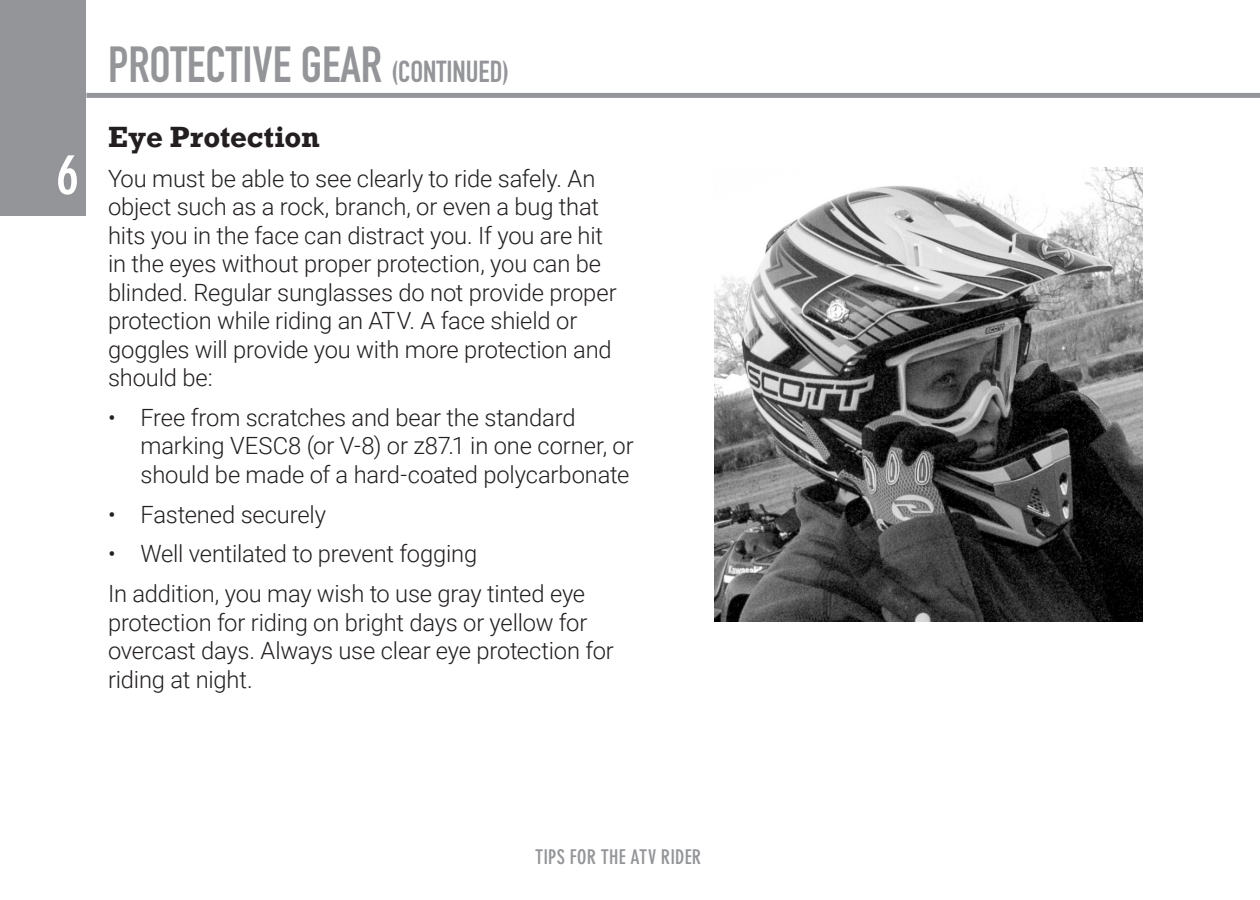
<style>
.page{position:relative;width:1260px;height:900px;background:#fff}
.page>*{position:absolute;margin:0;border:0;box-sizing:border-box;transform-origin:0 0}
.t1{font:700 condensed 55px "DIN Neuzeit Grotesk Std";color:#fff}
.Headers_Right{font:50px "DIN Engschrift Std";color:#939598}
.Subhead{font:700 27.5px "Rockwell";letter-spacing:-.005em;color:#231f20}
.Body_Copy{font:300 23.75px/28.5px "Roboto";letter-spacing:-.005em;color:#231f20}
.Tabs{font:300 23.75px/28.5px "Roboto";letter-spacing:-.005em;color:#231f20}
.t2{font:700 condensed 20px "DIN Neuzeit Grotesk Std";letter-spacing:.01em;color:#939598}
.s1{font-size:30px}
</style>
<div class="page">
<div style="left:86px;top:93px;width:1174px;height:5px;background:#939598"></div>
<div style="left:0;top:0;width:86px;height:216px;background:#939598"></div>
<img style="left:715px;top:167px;width:428px;height:455px">
<h1 class="t1" style="left:56px;top:143px;width:24px">6</h1>
<p class="Headers_Right" style="left:108px;top:35px;width:403px">PROTECTIVE GEAR <span class="s1">(CONTINUED)</span></p>
<p class="Subhead" style="left:108px;top:119px;width:213px">Eye Protection</p>
<p class="Body_Copy" style="left:108px;top:163px;width:510px">You must be able to see clearly to ride safely. An object such as a rock, branch, or even a bug that hits you in the face can distract you. If you are hit in the eyes without proper protection, you can be blinded. Regular sunglasses do not provide proper protection while riding an ATV. A face shield or goggles will provide you with more protection and should be:</p>
<p class="Tabs" style="left:141px;top:402px;width:495px;text-indent:-32px">• Free from scratches and bear the standard marking VESC8 (or V-8) or z87.1 in one corner, or should be made of a hard-coated polycarbonate</p>
<p class="Tabs" style="left:108px;top:499px;width:220px">• Fastened securely</p>
<p class="Tabs" style="left:108px;top:539px;width:371px">• Well ventilated to prevent fogging</p>
<p class="Body_Copy" style="left:108px;top:578px;width:507px">In addition, you may wish to use gray tinted eye protection for riding on bright days or yellow for overcast days. Always use clear eye protection for riding at night.</p>
<p class="t2" style="left:535px;top:845px;width:168px">TIPS FOR THE ATV RIDER</p>
</div>
